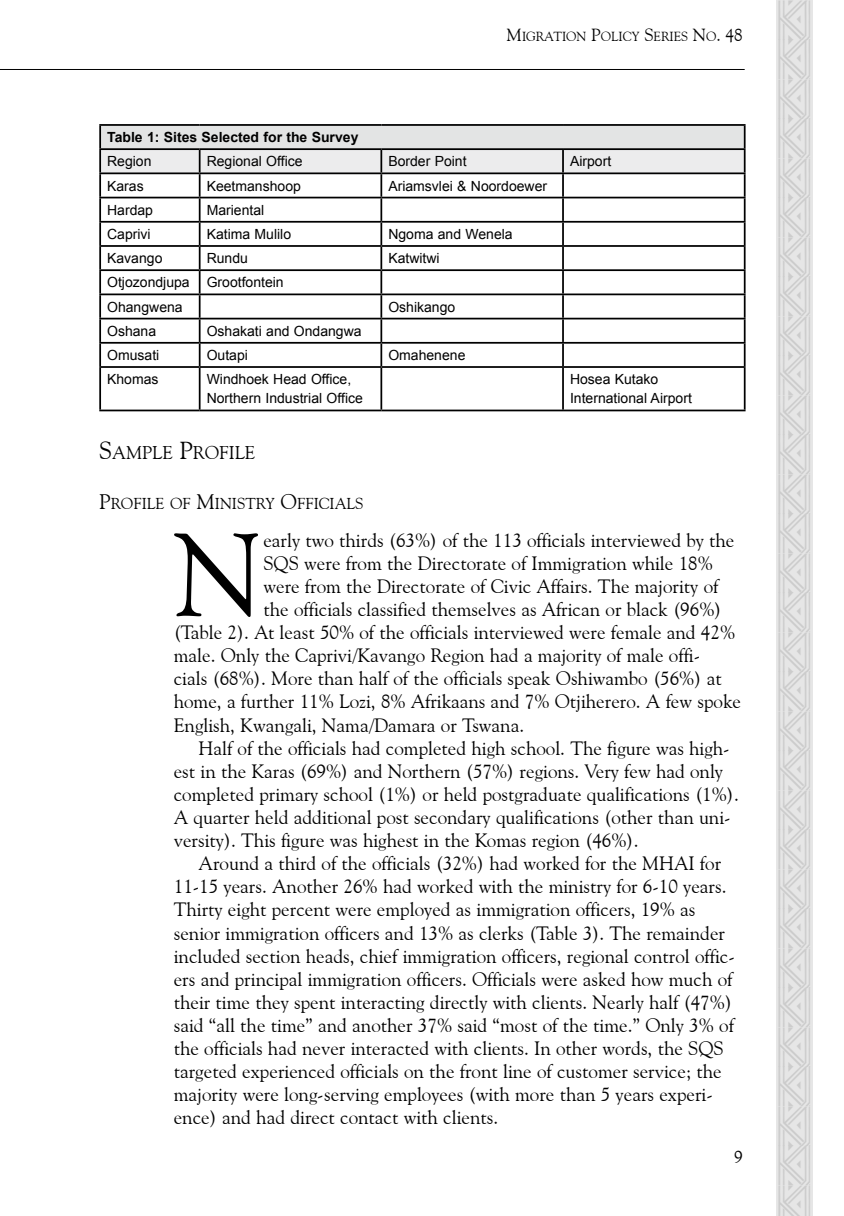
<style>
.page{position:relative;width:844px;height:1216px;background:#fff}
.page>*{position:absolute;margin:0;border:0;box-sizing:border-box;transform-origin:0 0}
.t1{font:118.12px "Goudy Old Style BT";color:#000}
.t2{font:31.5px "Afrika Borders";color:#ccc}
.t3{font:19.25px "Goudy Old Style BT";color:#000}
.t4{font:18.38px "Goudy Old Style BT";color:#000}
.t5{font:15.75px "Goudy Old Style BT";color:#000}
.t6{font:14px/19.2px "Arial";color:#000}
.t7{font:700 14px/24.2px "Arial";color:#000}
.t8{font:13.12px "Goudy Old Style BT";color:#000}
.s1{font-size:17.5px}
.s2{font-weight:400}
.s3{font-size:24.5px}
.s4{font-size:21px}
</style>
<div class="page">
<hr style="left:0;top:69px;width:744px;height:1px;background:#000">
<div style="left:776px;top:0;width:36px;height:1215px;background:#e6e6e6"></div>
<div style="left:100px;top:125px;width:644px;height:24px;background:#e3e4e4"></div>
<hr style="left:99px;top:124px;width:101px;height:2px;background:#000">
<hr style="left:99px;top:126px;width:2px;height:22px;background:#000">
<hr style="left:200px;top:124px;width:181px;height:2px;background:#000">
<hr style="left:381px;top:124px;width:182px;height:2px;background:#000">
<hr style="left:563px;top:124px;width:182px;height:2px;background:#000">
<hr style="left:743px;top:126px;width:2px;height:22px;background:#000">
<hr style="left:99px;top:148px;width:101px;height:2px;background:#000">
<hr style="left:99px;top:150px;width:2px;height:22px;background:#000">
<hr style="left:200px;top:148px;width:181px;height:2px;background:#000">
<hr style="left:381px;top:148px;width:182px;height:2px;background:#000">
<hr style="left:563px;top:148px;width:182px;height:2px;background:#000">
<hr style="left:743px;top:150px;width:2px;height:22px;background:#000">
<hr style="left:99px;top:172px;width:101px;height:2px;background:#000">
<hr style="left:99px;top:174px;width:2px;height:23px;background:#000">
<hr style="left:563px;top:172px;width:182px;height:2px;background:#000">
<hr style="left:743px;top:174px;width:2px;height:23px;background:#000">
<hr style="left:99px;top:197px;width:101px;height:1px;background:#000">
<hr style="left:99px;top:198px;width:2px;height:23px;background:#000">
<hr style="left:563px;top:197px;width:182px;height:1px;background:#000">
<hr style="left:743px;top:198px;width:2px;height:23px;background:#000">
<hr style="left:99px;top:221px;width:101px;height:2px;background:#000">
<hr style="left:99px;top:223px;width:2px;height:22px;background:#000">
<hr style="left:563px;top:221px;width:182px;height:2px;background:#000">
<hr style="left:743px;top:223px;width:2px;height:22px;background:#000">
<hr style="left:99px;top:245px;width:101px;height:2px;background:#000">
<hr style="left:99px;top:247px;width:2px;height:22px;background:#000">
<hr style="left:563px;top:245px;width:182px;height:2px;background:#000">
<hr style="left:743px;top:247px;width:2px;height:22px;background:#000">
<hr style="left:99px;top:269px;width:101px;height:2px;background:#000">
<hr style="left:99px;top:271px;width:2px;height:22px;background:#000">
<hr style="left:563px;top:269px;width:182px;height:2px;background:#000">
<hr style="left:743px;top:271px;width:2px;height:22px;background:#000">
<hr style="left:99px;top:293px;width:101px;height:2px;background:#000">
<hr style="left:99px;top:295px;width:2px;height:23px;background:#000">
<hr style="left:563px;top:293px;width:182px;height:2px;background:#000">
<hr style="left:743px;top:295px;width:2px;height:23px;background:#000">
<hr style="left:99px;top:318px;width:101px;height:1px;background:#000">
<hr style="left:99px;top:319px;width:2px;height:23px;background:#000">
<hr style="left:563px;top:318px;width:182px;height:1px;background:#000">
<hr style="left:743px;top:319px;width:2px;height:23px;background:#000">
<hr style="left:99px;top:342px;width:101px;height:1px;background:#000">
<hr style="left:99px;top:343px;width:2px;height:23px;background:#000">
<hr style="left:563px;top:342px;width:182px;height:1px;background:#000">
<svg style="left:100px;top:149px;width:644px;height:217px"></svg>
<hr style="left:743px;top:343px;width:2px;height:23px;background:#000">
<hr style="left:99px;top:366px;width:101px;height:2px;background:#000">
<hr style="left:99px;top:368px;width:2px;height:41px;background:#000">
<hr style="left:200px;top:366px;width:181px;height:2px;background:#000">
<hr style="left:199px;top:368px;width:1px;height:41px;background:#000">
<hr style="left:381px;top:366px;width:182px;height:2px;background:#000">
<hr style="left:380px;top:368px;width:2px;height:41px;background:#000">
<hr style="left:563px;top:366px;width:182px;height:2px;background:#000">
<hr style="left:562px;top:368px;width:1px;height:41px;background:#000">
<hr style="left:743px;top:368px;width:2px;height:41px;background:#000">
<hr style="left:99px;top:409px;width:101px;height:2px;background:#000">
<hr style="left:200px;top:409px;width:181px;height:2px;background:#000">
<hr style="left:381px;top:409px;width:182px;height:2px;background:#000">
<hr style="left:563px;top:409px;width:182px;height:2px;background:#000">
<p class="t8" style="left:506px;top:29px;width:238px"><span class="s1">M</span>igration <span class="s1">P</span>olicy <span class="s1">S</span>eries <span class="s1">N</span> o<span class="s1">. 48</span></p>
<p class="t7" style="left:107px;top:126px;width:253px">Table 1: Sites Selected for the Survey<br><span class="s2">Region</span></p>
<p class="t6" style="left:207px;top:152px;width:97px">Regional Office</p>
<p class="t6" style="left:388px;top:152px;width:80px">Border Point</p>
<p class="t6" style="left:570px;top:152px;width:43px">Airport</p>
<p class="t6" style="left:107px;top:176px;width:38px">Karas</p>
<p class="t6" style="left:207px;top:176px;width:96px">Keetmanshoop</p>
<p class="t6" style="left:388px;top:176px;width:160px">Ariamsvlei &amp; Noordoewer</p>
<p class="t6" style="left:107px;top:200px;width:47px">Hardap</p>
<p class="t6" style="left:207px;top:200px;width:59px">Mariental</p>
<p class="t6" style="left:107px;top:224px;width:45px">Caprivi</p>
<p class="t6" style="left:207px;top:224px;width:86px">Katima Mulilo</p>
<p class="t6" style="left:388px;top:224px;width:126px">Ngoma and Wenela</p>
<p class="t6" style="left:107px;top:249px;width:57px">Kavango</p>
<p class="t6" style="left:207px;top:249px;width:43px">Rundu</p>
<p class="t6" style="left:388px;top:249px;width:53px">Katwitwi</p>
<p class="t6" style="left:107px;top:270px;width:178px;line-height:24.2px">Otjozondjupa Grootfontein<br>Ohangwena</p>
<p class="t6" style="left:388px;top:297px;width:68px">Oshikango</p>
<p class="t6" style="left:107px;top:321px;width:51px">Oshana</p>
<p class="t6" style="left:207px;top:321px;width:156px">Oshakati and Ondangwa</p>
<p class="t6" style="left:107px;top:345px;width:54px">Omusati</p>
<p class="t6" style="left:207px;top:345px;width:43px">Outapi</p>
<p class="t6" style="left:388px;top:345px;width:79px">Omahenene</p>
<p class="t6" style="left:107px;top:370px;width:53px">Khomas</p>
<p class="t6" style="left:207px;top:370px;width:158px">Windhoek Head Office,<br>Northern Industrial Office</p>
<p class="t6" style="left:570px;top:370px;width:123px">Hosea Kutako<br>International Airport</p>
<p class="t4" style="left:99px;top:441px;width:157px"><span class="s3">S</span>ample <span class="s3">P</span>rofile</p>
<p class="t5" style="left:99px;top:493px;width:264px"><span class="s4">P</span>rofile of <span class="s4">M</span>inistry <span class="s4">O</span>fficials</p>
<p class="t1" style="left:174px;top:502px;width:91px">N</p>
<p class="t3" style="left:263px;top:528px;width:472px">early two thirds (63%) of the 11 3 officials interviewed by the</p>
<p class="t3" style="left:263px;top:551px;width:451px">SQS were from the Directorate of Immigration while 1 8%</p>
<p class="t3" style="left:263px;top:574px;width:456px">were from the Directorate of Civic Affairs. The majority of</p>
<p class="t3" style="left:263px;top:597px;width:459px">the officials classified themselves as African or black (96%)</p>
<p class="t3" style="left:174px;top:620px;width:562px">(Table 2). At least 50% of the officials interviewed were female and 42%</p>
<p class="t3" style="left:174px;top:643px;width:527px">male. Only the Caprivi/Kavango Region had a majority of male offi-</p>
<p class="t3" style="left:174px;top:666px;width:549px">cials (68%). More than half of the officials speak Oshiwambo (56%) at</p>
<p class="t3" style="left:174px;top:689px;width:568px">home, a further 11 % Lozi, 8% Afrikaans and 7% Otjiherero. A few spoke</p>
<p class="t3" style="left:174px;top:713px;width:352px">English, Kwangali, Nama/Damara or Tswana.</p>
<p class="t3" style="left:198px;top:736px;width:532px">Half of the officials had completed high school. The figure was high-</p>
<p class="t3" style="left:174px;top:759px;width:550px">est in the Karas (69%) and Northern (57%) regions. Very few had only</p>
<p class="t3" style="left:174px;top:782px;width:566px">completed primary school (1 %) or held postgraduate qualifications (1 %).</p>
<p class="t3" style="left:174px;top:805px;width:558px">A quarter held additional post secondary qualifications (other than uni-</p>
<p class="t3" style="left:174px;top:828px;width:466px">versity). This figure was highest in the Komas region (46%).</p>
<p class="t3" style="left:198px;top:851px;width:524px">Around a third of the officials (32%) had worked for the MHAI for</p>
<p class="t3" style="left:174px;top:874px;width:554px">11 -1 5 years. Another 26% had worked with the ministry for 6-1 0 years.</p>
<p class="t3" style="left:174px;top:897px;width:523px">Thirty eight percent were employed as immigration officers, 1 9% as</p>
<p class="t3" style="left:174px;top:920px;width:552px">senior immigration officers and 1 3% as clerks (Table 3). The remainder</p>
<p class="t3" style="left:174px;top:944px;width:562px">included section heads, chief immigration officers, regional control offic-</p>
<p class="t3" style="left:174px;top:967px;width:560px">ers and principal immigration officers. Officials were asked how much of</p>
<p class="t3" style="left:174px;top:990px;width:559px">their time they spent interacting directly with clients. Nearly half (47%)</p>
<p class="t3" style="left:174px;top:1013px;width:561px">said “all the time” and another 37% said “most of the time.” Only 3% of</p>
<p class="t3" style="left:174px;top:1036px;width:551px">the officials had never interacted with clients. In other words, the SQS</p>
<p class="t3" style="left:174px;top:1059px;width:549px">targeted experienced officials on the front line of customer service; the</p>
<p class="t3" style="left:174px;top:1082px;width:540px">majority were long-serving employees (with more than 5 years experi-</p>
<p class="t3" style="left:174px;top:1105px;width:326px">ence) and had direct contact with clients.</p>
<p class="t2" style="left:780px;top:1224px;width:1225px;rotate:-90deg">kkkkkkkkkkkkkkkkkkkkkkkkkkkkkkk</p>
</div>
